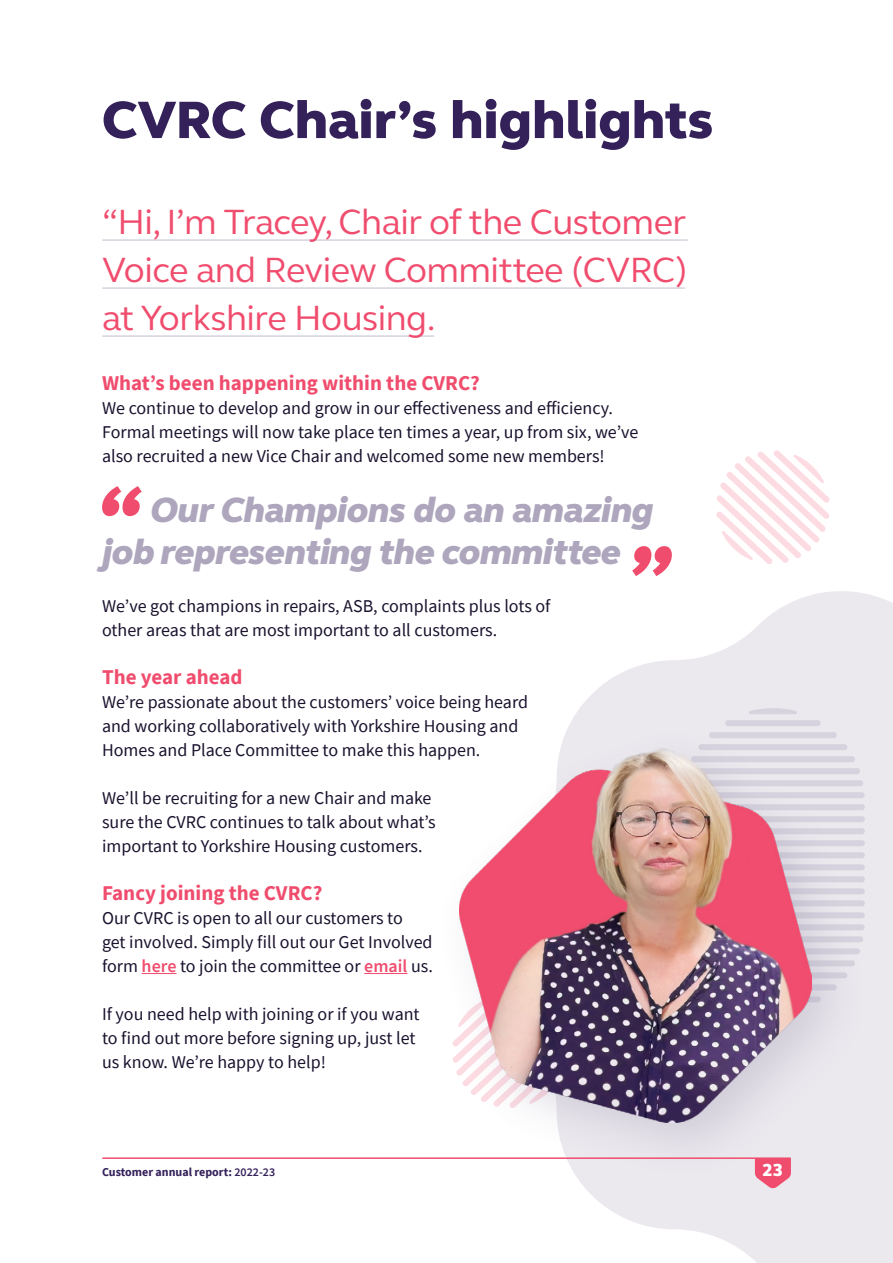
<style>
.page{position:relative;width:893px;height:1263px;background:#fff}
.page>*{position:absolute;margin:0;border:0;box-sizing:border-box;transform-origin:0 0}
.t1{font:800 54px "FS Elliot";color:#34215a}
.t2{font:36px/48px "FS Elliot";letter-spacing:-.015em;color:#f04d6e;text-align:justify}
.t3{font:italic 800 36px/42px "FS Elliot";letter-spacing:-.015em;color:#ada6bd}
.t4{font:700 21px "Source Sans Pro";color:#f04d6e}
.t5{font:18px/24px "Source Sans Pro";color:#1a112d}
.t6{font:800 18px "FS Elliot";color:#fff}
.t7{font:700 12px "Source Sans Pro";color:#34215a}
.s1{font-weight:600;color:#f04d6e}
.s2{font-weight:600}
</style>
<div class="page">
<svg style="left:569px;top:591px;width:324px;height:672px;fill:#ebe9ee"></svg>
<svg style="left:716px;top:450px;width:114px;height:114px"></svg>
<svg style="left:748px;top:708px;width:50px;height:6px"></svg>
<svg style="left:724px;top:720px;width:98px;height:6px"></svg>
<div style="left:434px;top:726px;width:436px;height:454px;background:#857a9c;opacity:.25"></div>
<img style="left:459px;top:741px;width:352px;height:381px">
<svg style="left:755px;top:1158px;width:36px;height:30px"></svg>
<hr style="left:103px;top:1157px;width:687px;height:2px;background:#f04d6e">
<hr style="left:142px;top:973px;width:34px;height:1px;background:#f04d6e">
<hr style="left:364px;top:973px;width:43px;height:1px;background:#f04d6e">
<hr style="left:103px;top:239px;width:584px;height:2px;background:#d6d3de">
<hr style="left:103px;top:287px;width:582px;height:2px;background:#d6d3de">
<hr style="left:103px;top:335px;width:331px;height:2px;background:#d6d3de">
<svg style="left:102px;top:486px;width:40px;height:30px"></svg>
<svg style="left:632px;top:546px;width:40px;height:30px"></svg>
<h1 class="t1" style="left:102px;top:84px;width:613px">CVRC Chair’s highlights</h1>
<h2 class="t2" style="left:102px;top:197px;width:587px">“Hi, I’m Tracey, Chair of the Customer Voice and Review Committee (CVRC) at Yorkshire Housing.</h2>
<p class="t4" style="left:102px;top:369px;width:379px">What’s been happening within the CVRC?</p>
<p class="t5" style="left:102px;top:396px;width:538px">We continue to develop and grow in our effectiveness and efficiency.<br>Formal meetings will now take place ten times a year, up from six, we’ve also recruited a new Vice Chair and welcomed some new members!</p>
<h2 class="t3" style="left:102px;top:489px;width:553px;text-indent:49px">Our Champions do an amazing job representing the committee</h2>
<p class="t5" style="left:102px;top:594px;width:450px">We’ve got champions in repairs, ASB, complaints plus lots of other areas that are most important to all customers.</p>
<p class="t4" style="left:102px;top:663px;width:142px">The year ahead</p>
<p class="t5" style="left:102px;top:690px;width:428px">We’re passionate about the customers’ voice being heard and working collaboratively with Yorkshire Housing and<br>Homes and Place Committee to make this happen.</p>
<p class="t5" style="left:102px;top:786px;width:335px">We’ll be recruiting for a new Chair and make sure the CVRC continues to talk about what’s important to Yorkshire Housing customers.</p>
<p class="t4" style="left:102px;top:879px;width:222px">Fancy joining the CVRC?</p>
<p class="t5" style="left:102px;top:906px;width:332px">Our CVRC is open to all our customers to<br>get involved. Simply fill out our Get Involved form <span class="s1">here</span> to join the committee or <span class="s1">email</span> us.</p>
<p class="t5" style="left:102px;top:1002px;width:319px">If you need help with joining or if you want to find out more before signing up, just let us know. We’re happy to help!</p>
<p class="t7" style="left:102px;top:1164px;width:175px">Customer annual report: <span class="s2">2022-23</span></p>
<p class="t6" style="left:762px;top:1158px;width:22px">23</p>
</div>
